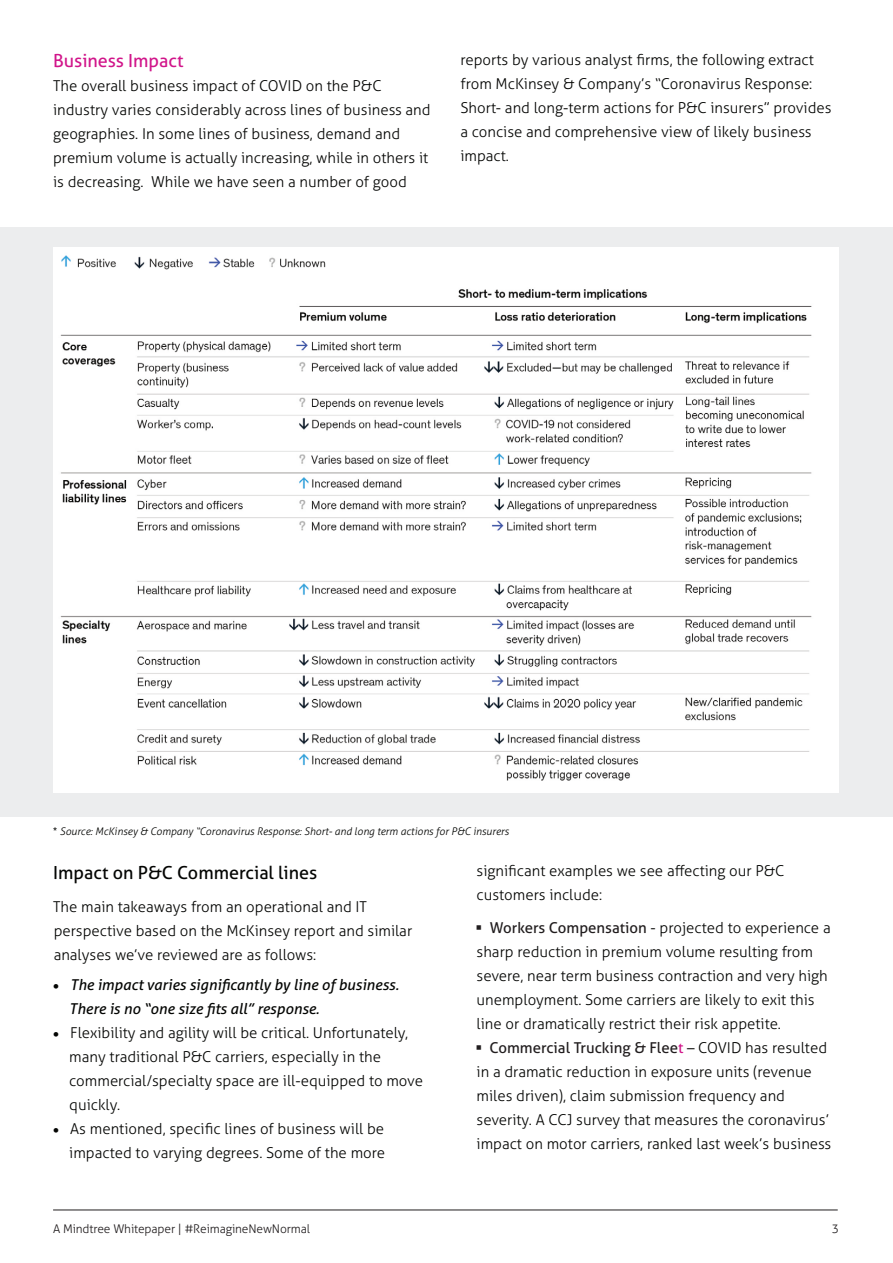
<style>
.page{position:relative;width:893px;height:1263px;background:#fff}
.page>*{position:absolute;margin:0;border:0;box-sizing:border-box;transform-origin:0 0}
.t1{font:18px "Aller Typo";color:#040503}
.t2{font:18px "Aller Typo";color:#d1158a}
.t3{font:300 15px/24px "Aller Typo";color:#040503}
.t4{font:italic 15px/24px "Aller Typo";color:#040503}
.t5{font:300 12px "Aller Typo";letter-spacing:-.01em;color:#211d1e}
.t6{font:italic 300 10.5px "Aller Typo";color:#040503}
.s1{font-family:"Arial";font-weight:400;font-style:normal}
.s2{color:#211d1e}
.s3{font-weight:400;color:#211d1e}
.s4{font-weight:400;color:#d1158a}
</style>
<div class="page">
<hr style="left:53px;top:1209px;width:785px;height:1px;background:#211d1e">
<div style="left:0;top:227px;width:893px;height:589px;background:#ecedee"></div>
<img style="left:53px;top:248px;width:785px;height:544px">
<p class="t2" style="left:53px;top:50px;width:132px">Business Impact</p>
<p class="t3" style="left:53px;top:74px;width:379px">The overall business impact of COVID on the P&amp;C industry varies considerably across lines of business and geographies. In some lines of business, demand and premium volume is actually increasing, while in others it is decreasing. While we have seen a number of good</p>
<p class="t3" style="left:460px;top:48px;width:373px">reports by various analyst firms, the following extract from McKinsey &amp; Company’s “Coronavirus Response:<br>Short- and long-term actions for P&amp;C insurers” provides a concise and comprehensive view of likely business impact.</p>
<p class="t6" style="left:53px;top:825px;width:457px"><span class="s1">*</span> Source: McKinsey &amp; Company “Coronavirus Response: Short- and long term actions for P&amp;C insurers</p>
<p class="t1" style="left:53px;top:861px;width:266px">Impact on P&amp;C Commercial lines</p>
<p class="t3" style="left:53px;top:894px;width:361px">The main takeaways from an operational and IT perspective based on the McKinsey report and similar analyses we’ve reviewed are as follows:</p>
<p class="t4" style="left:69px;top:972px;width:331px;text-indent:-16px">• The impact varies significantly by line of business.<br>There is no “one size fits all” response.</p>
<p class="t3" style="left:69px;top:1020px;width:355px;text-indent:-16px">• Flexibility and agility will be critical. Unfortunately, many traditional P&amp;C carriers, especially in the commercial/specialty space are ill-equipped to move quickly.</p>
<p class="t3" style="left:53px;top:1116px;width:333px;text-align:right">• As mentioned, specific lines of business will be impacted to varying degrees. Some of the more</p>
<p class="t3" style="left:477px;top:859px;width:309px">significant examples we see affecting our P&amp;C customers include:</p>
<p class="t3" style="left:475px;top:916px;width:357px"><span class="s2">▪</span> <span class="s3">Workers Compensation</span> - projected to experience a sharp reduction in premium volume resulting from severe, near term business contraction and very high unemployment. Some carriers are likely to exit this line or dramatically restrict their risk appetite.</p>
<p class="t3" style="left:475px;top:1036px;width:357px"><span class="s2">▪</span> <span class="s3">Commercial Trucking &amp; Flee</span><span class="s4">t</span> – COVID has resulted in a dramatic reduction in exposure units (revenue miles driven), claim submission frequency and severity. A CCJ survey that measures the coronavirus’ impact on motor carriers, ranked last week’s business</p>
<p class="t5" style="left:53px;top:1222px;width:259px">A Mindtree Whitepaper | #ReimagineNewNormal</p>
<p class="t5" style="left:832px;top:1222px;width:9px">3</p>
</div>
